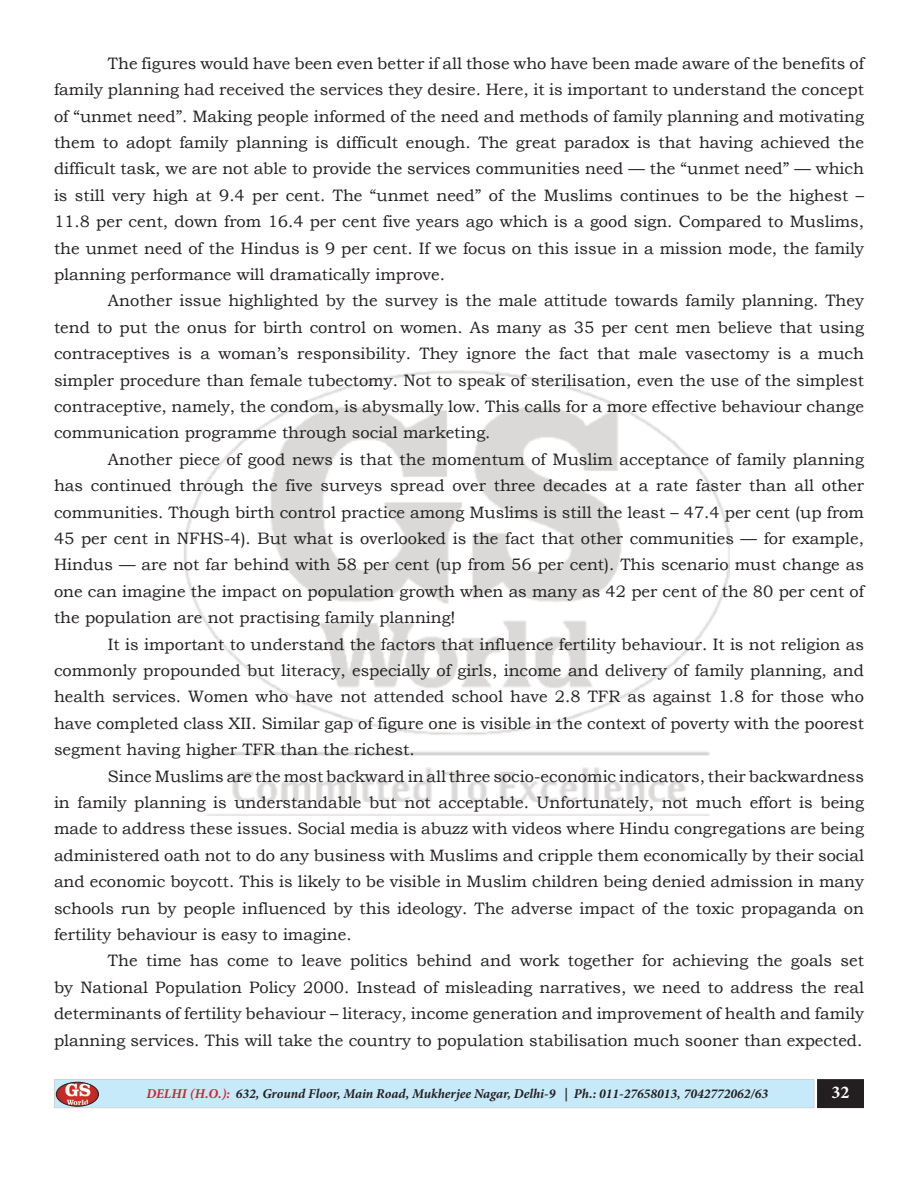
<style>
.page{position:relative;width:918px;height:1188px;background:#fff}
.page>*{position:absolute;margin:0;border:0;box-sizing:border-box;transform-origin:0 0}
.t1{font:700 18px "Minion Pro";color:#fff}
.t2{font:16.5px/26.4px "Bookman Old Style";color:#231f20;text-align:justify}
.t3{font:italic 700 13.5px "Minion Pro";color:#231f20}
.s1{color:#d1232a}
</style>
<div class="page">
<img style="left:184px;top:370px;width:545px;height:445px">
<div style="left:54px;top:1079px;width:760px;height:29px;background:#c6eafa;border:1px solid #d1d2d4"></div>
<div style="left:818px;top:1080px;width:45px;height:27px;background:#231f20"></div>
<div style="left:817px;top:1079px;width:47px;height:29px;border:2px solid #231f20"></div>
<img style="left:56px;top:1082px;width:43px;height:24px">
<div style="left:56px;top:1082px;width:43px;height:24px;border:1px solid #231f20;border-radius:50%"></div>
<p class="t2" style="left:54px;top:50px;width:812px;text-indent:54px">The figures would have been even better if all those who have been made aware of the benefits of family planning had received the services they desire. Here, it is important to understand the concept of “unmet need”. Making people informed of the need and methods of family planning and motivating them to adopt family planning is difficult enough. The great paradox is that having achieved the difficult task, we are not able to provide the services communities need — the “unmet need” — which is still very high at 9.4 per cent. The “unmet need” of the Muslims continues to be the highest – 11.8 per cent, down from 16.4 per cent five years ago which is a good sign. Compared to Muslims, the unmet need of the Hindus is 9 per cent. If we focus on this issue in a mission mode, the family planning performance will dramatically improve.</p>
<p class="t2" style="left:54px;top:288px;width:812px;text-indent:54px">Another issue highlighted by the survey is the male attitude towards family planning. They tend to put the onus for birth control on women. As many as 35 per cent men believe that using contraceptives is a woman’s responsibility. They ignore the fact that male vasectomy is a much simpler procedure than female tubectomy. Not to speak of sterilisation, even the use of the simplest contraceptive, namely, the condom, is abysmally low. This calls for a more effective behaviour change communication programme through social marketing.</p>
<p class="t2" style="left:54px;top:446px;width:812px;text-indent:54px">Another piece of good news is that the momentum of Muslim acceptance of family planning has continued through the five surveys spread over three decades at a rate faster than all other communities. Though birth control practice among Muslims is still the least – 47.4 per cent (up from 45 per cent in NFHS-4). But what is overlooked is the fact that other communities — for example, Hindus — are not far behind with 58 per cent (up from 56 per cent). This scenario must change as one can imagine the impact on population growth when as many as 42 per cent of the 80 per cent of the population are not practising family planning!</p>
<p class="t2" style="left:54px;top:631px;width:812px;text-indent:54px">It is important to understand the factors that influence fertility behaviour. It is not religion as commonly propounded but literacy, especially of girls, income and delivery of family planning, and health services. Women who have not attended school have 2.8 TFR as against 1.8 for those who have completed class XII. Similar gap of figure one is visible in the context of poverty with the poorest segment having higher TFR than the richest.</p>
<p class="t2" style="left:54px;top:763px;width:812px;text-indent:54px">Since Muslims are the most backward in all three socio-economic indicators, their backwardness in family planning is understandable but not acceptable. Unfortunately, not much effort is being made to address these issues. Social media is abuzz with videos where Hindu congregations are being administered oath not to do any business with Muslims and cripple them economically by their social and economic boycott. This is likely to be visible in Muslim children being denied admission in many schools run by people influenced by this ideology. The adverse impact of the toxic propaganda on fertility behaviour is easy to imagine.</p>
<p class="t2" style="left:54px;top:948px;width:812px;text-indent:54px">The time has come to leave politics behind and work together for achieving the goals set by National Population Policy 2000. Instead of misleading narratives, we need to address the real determinants of fertility behaviour – literacy, income generation and improvement of health and family planning services. This will take the country to population stabilisation much sooner than expected.</p>
<p class="t3" style="left:146px;top:1085px;width:623px"><span class="s1">DELHI (H.O.):</span> 632, Ground Floor, Main Road, Mukherjee Nagar, Delhi-9 | Ph.: 011-27658013, 7042772062/63</p>
<p class="t1" style="left:832px;top:1079px;width:19px">32</p>
</div>
